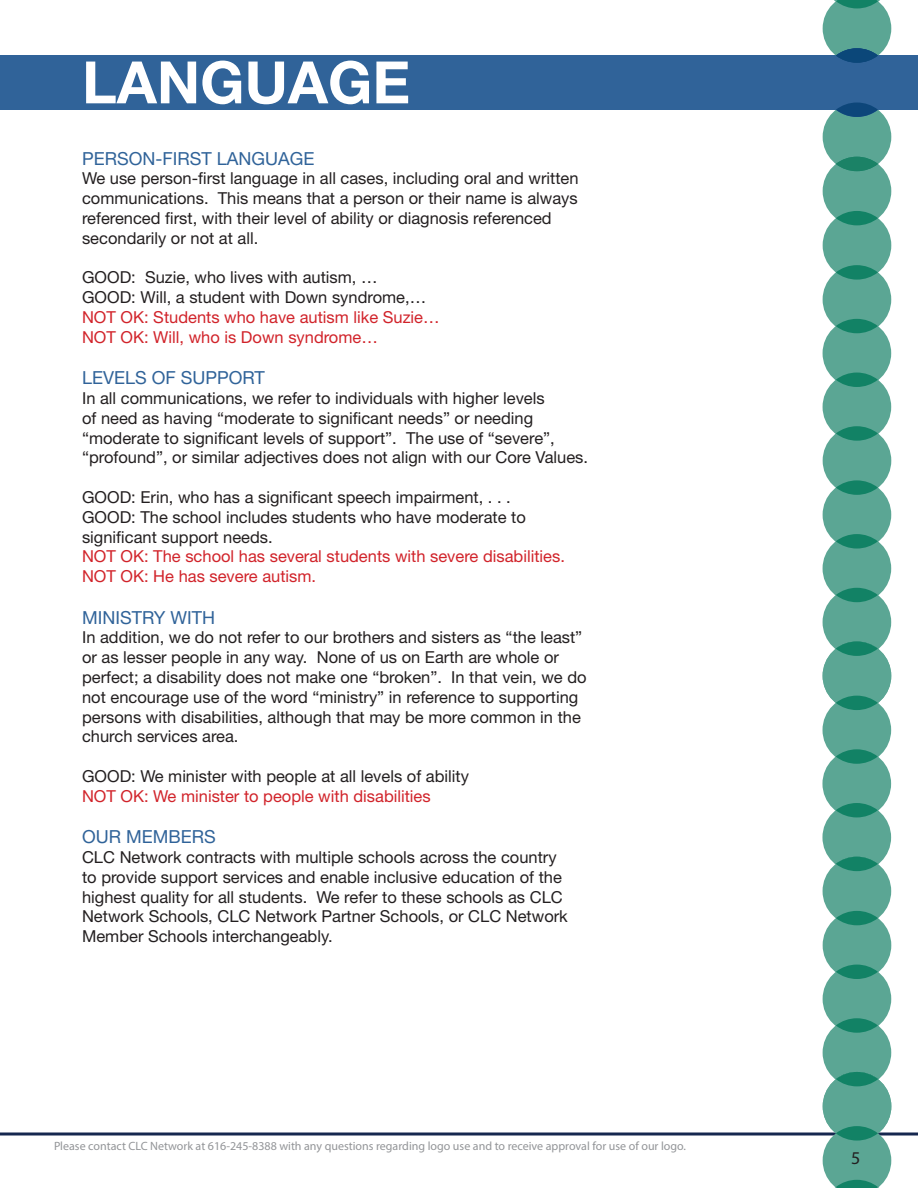
<style>
.page{position:relative;width:918px;height:1188px;background:#fff}
.page>*{position:absolute;margin:0;border:0;box-sizing:border-box;transform-origin:0 0}
.t1{font:700 58.5px "Helvetica Neue LT Std";color:#fff}
.t2{font:18px "Helvetica Neue LT Std";color:#306399}
.t3{font:18px "Myriad Pro";color:#231f20}
.t4{font:16.5px/19.8px "Helvetica Neue LT Std";color:#231f20}
.t5{font:16.5px "Helvetica Neue LT Std";color:#d1232a}
.t6{font:12px "Myriad Pro";color:#939598}
</style>
<div class="page">
<div style="left:0;top:55px;width:918px;height:54px;background:#306399"></div>
<svg style="left:0;top:1132px;width:918px;height:4px;background:#505c7a"></svg>
<div style="left:823px;top:103px;width:68px;height:68px;background:#5ba694;border-radius:50%"></div>
<div style="left:823px;top:157px;width:68px;height:68px;background:#5ba694;border-radius:50%"></div>
<div style="left:823px;top:211px;width:68px;height:69px;background:#5ba694;border-radius:50%"></div>
<div style="left:836px;top:211px;width:42px;height:14px;background:#128265;border-radius:50%"></div>
<div style="left:823px;top:265px;width:68px;height:69px;background:#5ba694;border-radius:50%"></div>
<svg style="left:836px;top:265px;width:42px;height:15px"></svg>
<div style="left:823px;top:319px;width:68px;height:69px;background:#5ba694;border-radius:50%"></div>
<div style="left:836px;top:319px;width:42px;height:14px;background:#128265;border-radius:50%"></div>
<div style="left:823px;top:373px;width:68px;height:68px;background:#5ba694;border-radius:50%"></div>
<div style="left:836px;top:373px;width:42px;height:14px;background:#128265;border-radius:50%"></div>
<div style="left:823px;top:426px;width:68px;height:69px;background:#5ba694;border-radius:50%"></div>
<svg style="left:836px;top:426px;width:42px;height:15px"></svg>
<div style="left:823px;top:480px;width:68px;height:69px;background:#5ba694;border-radius:50%"></div>
<svg style="left:836px;top:480px;width:42px;height:15px"></svg>
<div style="left:823px;top:534px;width:68px;height:69px;background:#5ba694;border-radius:50%"></div>
<svg style="left:836px;top:534px;width:42px;height:15px"></svg>
<div style="left:823px;top:588px;width:68px;height:68px;background:#5ba694;border-radius:50%"></div>
<div style="left:836px;top:588px;width:42px;height:14px;background:#128265;border-radius:50%"></div>
<div style="left:823px;top:641px;width:68px;height:69px;background:#5ba694;border-radius:50%"></div>
<div style="left:823px;top:696px;width:68px;height:68px;background:#5ba694;border-radius:50%"></div>
<div style="left:836px;top:696px;width:42px;height:14px;background:#128265;border-radius:50%"></div>
<svg style="left:836px;top:641px;width:42px;height:15px"></svg>
<div style="left:823px;top:749px;width:68px;height:69px;background:#5ba694;border-radius:50%"></div>
<svg style="left:836px;top:749px;width:42px;height:15px"></svg>
<div style="left:823px;top:803px;width:68px;height:69px;background:#5ba694;border-radius:50%"></div>
<div style="left:836px;top:803px;width:42px;height:14px;background:#128265;border-radius:50%"></div>
<div style="left:823px;top:857px;width:68px;height:68px;background:#5ba694;border-radius:50%"></div>
<div style="left:836px;top:857px;width:42px;height:14px;background:#128265;border-radius:50%"></div>
<div style="left:823px;top:911px;width:68px;height:69px;background:#5ba694;border-radius:50%"></div>
<div style="left:836px;top:911px;width:42px;height:14px;background:#128265;border-radius:50%"></div>
<div style="left:823px;top:965px;width:68px;height:68px;background:#5ba694;border-radius:50%"></div>
<div style="left:836px;top:965px;width:42px;height:14px;background:#128265;border-radius:50%"></div>
<div style="left:823px;top:1018px;width:68px;height:69px;background:#5ba694;border-radius:50%"></div>
<svg style="left:836px;top:1018px;width:42px;height:15px"></svg>
<div style="left:823px;top:1072px;width:68px;height:69px;background:#5ba694;border-radius:50%"></div>
<div style="left:836px;top:1072px;width:42px;height:14px;background:#128265;border-radius:50%"></div>
<svg style="left:823px;top:1126px;width:68px;height:62px;background:#61a897"></svg>
<svg style="left:823px;top:0;width:68px;height:56px;background:#69ad9d"></svg>
<div style="left:836px;top:157px;width:42px;height:14px;background:#1b8266;border-radius:50%"></div>
<div style="left:836px;top:103px;width:42px;height:14px;background:#0d467a;border-radius:50%"></div>
<div style="left:836px;top:48px;width:42px;height:15px;background:#0b4779;border-radius:50%"></div>
<p class="t1" style="left:82px;top:46px;width:330px">LANGUAGE</p>
<p class="t2" style="left:82px;top:147px;width:234px">PERSON-FIRST LANGUAGE</p>
<p class="t4" style="left:82px;top:168px;width:498px">We use person-first language in all cases, including oral and written communications. This means that a person or their name is always referenced first, with their level of ability or diagnosis referenced secondarily or not at all.</p>
<p class="t4" style="left:82px;top:267px;width:297px">GOOD: Suzie, who lives with autism, …</p>
<p class="t4" style="left:82px;top:287px;width:346px">GOOD: Will, a student with Down syndrome,…</p>
<p class="t5" style="left:82px;top:307px;width:359px">NOT OK: Students who have autism like Suzie…</p>
<p class="t5" style="left:82px;top:327px;width:297px">NOT OK: Will, who is Down syndrome…</p>
<p class="t2" style="left:82px;top:367px;width:184px">LEVELS OF SUPPORT</p>
<p class="t4" style="left:82px;top:388px;width:508px">In all communications, we refer to individuals with higher levels<br>of need as having “moderate to significant needs” or needing “moderate to significant levels of support”. The use of “severe”, “profound”, or similar adjectives does not align with our Core Values.</p>
<p class="t4" style="left:82px;top:487px;width:430px">GOOD: Erin, who has a significant speech impairment, . . .</p>
<p class="t4" style="left:82px;top:507px;width:445px">GOOD: The school includes students who have moderate to significant support needs.</p>
<p class="t5" style="left:82px;top:547px;width:484px">NOT OK: The school has several students with severe disabilities.</p>
<p class="t5" style="left:82px;top:566px;width:236px">NOT OK: He has severe autism.</p>
<p class="t2" style="left:82px;top:606px;width:134px">MINISTRY WITH</p>
<p class="t4" style="left:82px;top:627px;width:506px">In addition, we do not refer to our brothers and sisters as “the least” or as lesser people in any way. None of us on Earth are whole or perfect; a disability does not make one “broken”. In that vein, we do not encourage use of the word “ministry” in reference to supporting persons with disabilities, although that may be more common in the church services area.</p>
<p class="t4" style="left:82px;top:766px;width:388px">GOOD: We minister with people at all levels of ability</p>
<p class="t5" style="left:82px;top:786px;width:350px">NOT OK: We minister to people with disabilities</p>
<p class="t2" style="left:82px;top:826px;width:135px">OUR MEMBERS</p>
<p class="t4" style="left:82px;top:847px;width:487px">CLC Network contracts with multiple schools across the country to provide support services and enable inclusive education of the highest quality for all students. We refer to these schools as CLC Network Schools, CLC Network Partner Schools, or CLC Network Member Schools interchangeably.</p>
<p class="t6" style="left:54px;top:1139px;width:634px">Please contact CLC Network at 616-245-8388 with any questions regarding logo use and to receive approval for use of our logo.</p>
<p class="t3" style="left:851px;top:1147px;width:11px">5</p>
</div>
